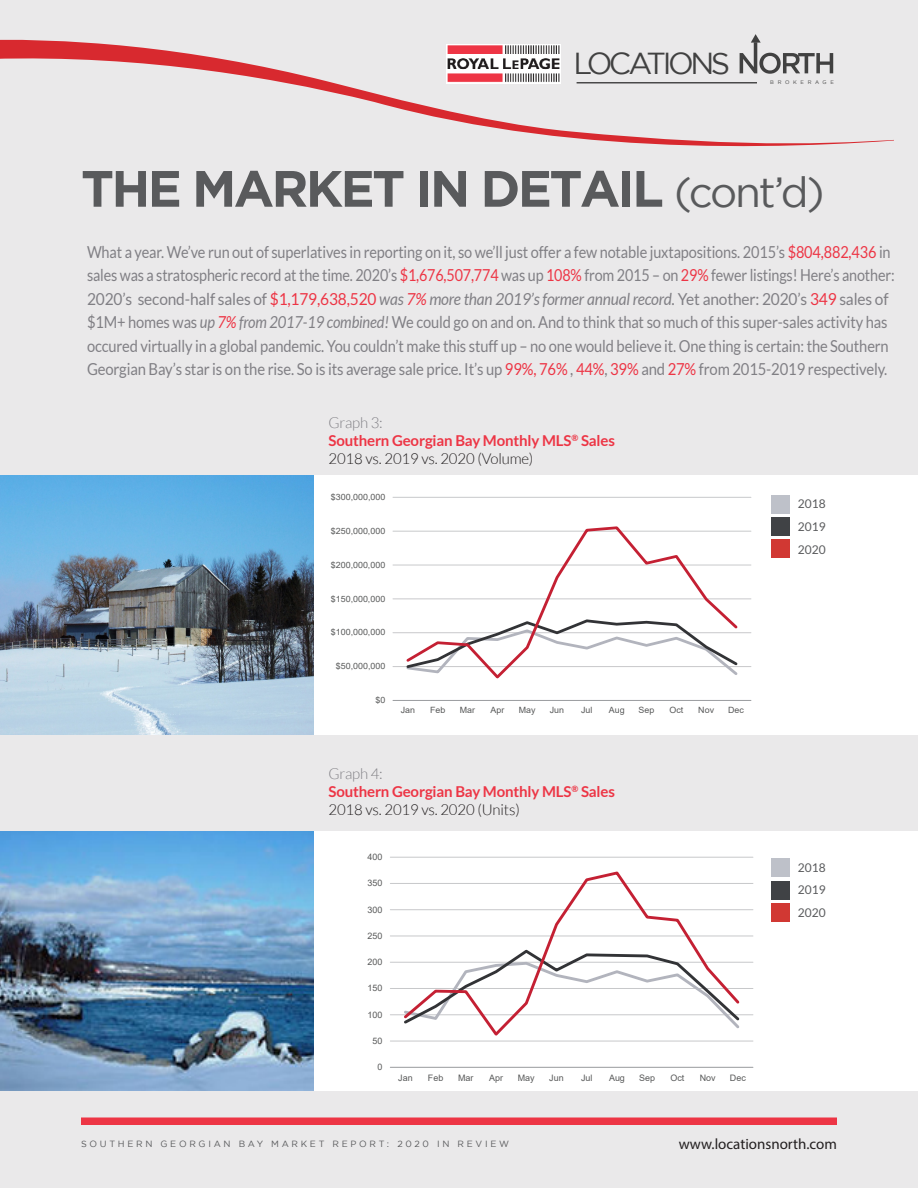
<style>
.page{position:relative;width:918px;height:1188px;background:#eae9ea}
.page>*{position:absolute;margin:0;border:0;box-sizing:border-box;transform-origin:0 0}
.t1{font:700 51px "Gotham";letter-spacing:-.05em;color:#595a5c}
.t2{font:30.3px "Gotham";letter-spacing:-.115em;color:#414141}
.t3{font:16.5px/23.4px "Lato";letter-spacing:-.01em;color:#807f84;scale:.88 1}
.t4{font:700 15px/18px "Lato";letter-spacing:-.01em;color:#ed3545}
.t5{font:15px "Myriad Pro";color:#231f20}
.t6{font:12px/22.8px "Lato";color:#595a5c;text-align:justify}
.t7{font:9px "Gotham";letter-spacing:.3em;color:#595a5c}
.t8{font:8.85px "Arial";color:#585959}
.t9{font:8.7px "Arial";color:#585959}
.t10{font:8.55px "Arial";color:#585959}
.t11{font:5.25px "Gotham";letter-spacing:.7em;color:#414141}
.s1{font-weight:400;font-size:42px}
.s2{color:#ed3545}
.s3{font-style:italic}
.s4{font-style:italic;color:#ed3545}
.s5{font-weight:300;color:#807f84}
.s6{font-weight:300;color:#231f20}
</style>
<div class="page">
<div style="left:0;top:476px;width:918px;height:259px;background:#fff"></div>
<div style="left:0;top:831px;width:918px;height:259px;background:#fff"></div>
<div style="left:771px;top:495px;width:18px;height:18px;background:#bec1c9"></div>
<div style="left:771px;top:517px;width:18px;height:19px;background:#404245"></div>
<div style="left:771px;top:540px;width:18px;height:18px;background:#d13833"></div>
<hr style="left:393px;top:666px;width:358px;height:1px;background:#c7c8ca">
<hr style="left:393px;top:632px;width:358px;height:1px;background:#c7c8ca">
<hr style="left:393px;top:599px;width:358px;height:1px;background:#c7c8ca">
<hr style="left:393px;top:565px;width:358px;height:1px;background:#c7c8ca">
<hr style="left:393px;top:531px;width:358px;height:1px;background:#c7c8ca">
<hr style="left:393px;top:497px;width:358px;height:1px;background:#c7c8ca">
<hr style="left:393px;top:700px;width:358px;height:1px;background:#989a9d">
<svg style="left:404px;top:526px;width:336px;height:153px"></svg>
<div style="left:323px;top:843px;width:434px;height:248px;background:#fff"></div>
<hr style="left:390px;top:1041px;width:363px;height:1px;background:#c7c8ca">
<hr style="left:390px;top:1015px;width:363px;height:1px;background:#c7c8ca">
<hr style="left:390px;top:988px;width:363px;height:1px;background:#c7c8ca">
<hr style="left:390px;top:962px;width:363px;height:1px;background:#c7c8ca">
<hr style="left:390px;top:936px;width:363px;height:1px;background:#c7c8ca">
<hr style="left:390px;top:909px;width:363px;height:1px;background:#c7c8ca">
<hr style="left:390px;top:883px;width:363px;height:1px;background:#c7c8ca">
<hr style="left:390px;top:857px;width:363px;height:1px;background:#c7c8ca">
<hr style="left:390px;top:1067px;width:363px;height:1px;background:#989a9d">
<svg style="left:401px;top:871px;width:341px;height:165px"></svg>
<div style="left:771px;top:859px;width:18px;height:18px;background:#bec1c9"></div>
<div style="left:771px;top:881px;width:18px;height:18px;background:#404245"></div>
<div style="left:771px;top:903px;width:18px;height:19px;background:#d13833"></div>
<div style="left:81px;top:1118px;width:756px;height:7px;background:#ed3545"></div>
<img style="left:0;top:476px;width:314px;height:259px">
<img style="left:0;top:831px;width:314px;height:259px">
<svg style="left:0;top:37px;width:894px;height:110px"></svg>
<h2 class="t2" style="left:573px;top:46px;width:158px">LOCATIONS</h2>
<p class="t11" style="left:770px;top:80px;width:65px">BROKERAGE</p>
<p class="t1" style="left:81px;top:159px;width:745px">THE MARKET IN DETAIL <span class="s1">(cont’d)</span></p>
<p class="t3" style="left:87px;top:240px;width:919px">What a year. We’ve run out of superlatives in reporting on it, so we’ll just offer a few notable juxtapositions. 2015’s <span class="s2">$804,882,436</span> in sales was a stratospheric record at the time. 2020’s <span class="s2">$1,676,507,774</span> was up <span class="s2">108%</span> from 2015 – on <span class="s2">29%</span> fewer listings! Here’s another:<br>2020’s second-half sales of <span class="s2">$1,179,638,520</span> <span class="s3">was</span> <span class="s4">7%</span> <span class="s3">more than 2019’s former annual record.</span> Yet another: 2020’s <span class="s2">349</span> sales of $1M+ homes was <span class="s3">up</span> <span class="s4">7%</span> <span class="s3">from 2017-19 combined!</span> We could go on and on. And to think that so much of this super-sales activity has occured virtually in a global pandemic. You couldn’t make this stuff up – no one would believe it. One thing is certain: the Southern Georgian Bay’s star is on the rise. So is its average sale price. It’s up <span class="s2">99%, 76%</span> , <span class="s2">44%</span>, <span class="s2">39%</span> and <span class="s2">27%</span> from 2015-2019 respectively.</p>
<p class="t4" style="left:328px;top:413px;width:288px"><span class="s5">Graph 3:<br></span>Southern Georgian Bay Monthly MLS<sup>®</sup> Sales<br><span class="s6">2018 vs. 2019 vs. 2020 (Volume)</span></p>
<p class="t9" style="left:331px;top:491px;width:56px">$300,000,000</p>
<p class="t10" style="left:331px;top:525px;width:56px">$250,000,000</p>
<p class="t10" style="left:331px;top:559px;width:56px">$200,000,000</p>
<p class="t10" style="left:331px;top:593px;width:56px">$150,000,000</p>
<p class="t10" style="left:331px;top:627px;width:56px">$100,000,000</p>
<p class="t9" style="left:336px;top:660px;width:51px">$50,000,000</p>
<p class="t10" style="left:375px;top:694px;width:11px">$0</p>
<p class="t10" style="left:401px;top:705px;width:16px">Jan</p>
<p class="t10" style="left:430px;top:705px;width:17px">Feb</p>
<p class="t10" style="left:460px;top:705px;width:17px">Mar</p>
<p class="t10" style="left:490px;top:705px;width:15px">Apr</p>
<p class="t10" style="left:519px;top:705px;width:18px">May</p>
<p class="t10" style="left:550px;top:705px;width:16px">Jun</p>
<p class="t10" style="left:581px;top:705px;width:13px">Jul</p>
<p class="t10" style="left:609px;top:705px;width:17px">Aug</p>
<p class="t10" style="left:639px;top:705px;width:17px">Sep</p>
<p class="t10" style="left:669px;top:705px;width:15px">Oct</p>
<p class="t10" style="left:698px;top:705px;width:17px">Nov</p>
<p class="t10" style="left:728px;top:705px;width:17px">Dec</p>
<p class="t4" style="left:328px;top:764px;width:288px"><span class="s5">Graph 4:<br></span>Southern Georgian Bay Monthly MLS<sup>®</sup> Sales<br><span class="s6">2018 vs. 2019 vs. 2020 (Units)</span></p>
<p class="t8" style="left:368px;top:851px;width:16px">400</p>
<p class="t8" style="left:368px;top:877px;width:16px">350</p>
<p class="t8" style="left:368px;top:903px;width:16px">300</p>
<p class="t8" style="left:368px;top:930px;width:16px">250</p>
<p class="t8" style="left:368px;top:956px;width:16px">200</p>
<p class="t8" style="left:368px;top:982px;width:16px">150</p>
<p class="t8" style="left:368px;top:1008px;width:16px">100</p>
<p class="t8" style="left:373px;top:1035px;width:11px">50</p>
<p class="t8" style="left:378px;top:1061px;width:6px">0</p>
<p class="t8" style="left:398px;top:1072px;width:16px">Jan</p>
<p class="t8" style="left:428px;top:1072px;width:17px">Feb</p>
<p class="t8" style="left:458px;top:1072px;width:17px">Mar</p>
<p class="t8" style="left:489px;top:1072px;width:15px">Apr</p>
<p class="t8" style="left:518px;top:1072px;width:18px">May</p>
<p class="t8" style="left:549px;top:1072px;width:16px">Jun</p>
<p class="t8" style="left:581px;top:1072px;width:13px">Jul</p>
<p class="t8" style="left:609px;top:1072px;width:17px">Aug</p>
<p class="t8" style="left:639px;top:1072px;width:17px">Sep</p>
<p class="t8" style="left:670px;top:1072px;width:15px">Oct</p>
<p class="t8" style="left:700px;top:1072px;width:17px">Nov</p>
<p class="t8" style="left:730px;top:1072px;width:17px">Dec</p>
<p class="t6" style="left:798px;top:492px;width:29px">2018<br>2019<br>2020</p>
<p class="t6" style="left:798px;top:856px;width:29px">2018<br>2019<br>2020</p>
<p class="t7" style="left:81px;top:1139px;width:430px">SOUTHERN GEORGIAN BAY MARKET REPORT: 2020 IN REVIEW</p>
<p class="t5" style="left:679px;top:1134px;width:160px">www.locationsnorth.com</p>
</div>
